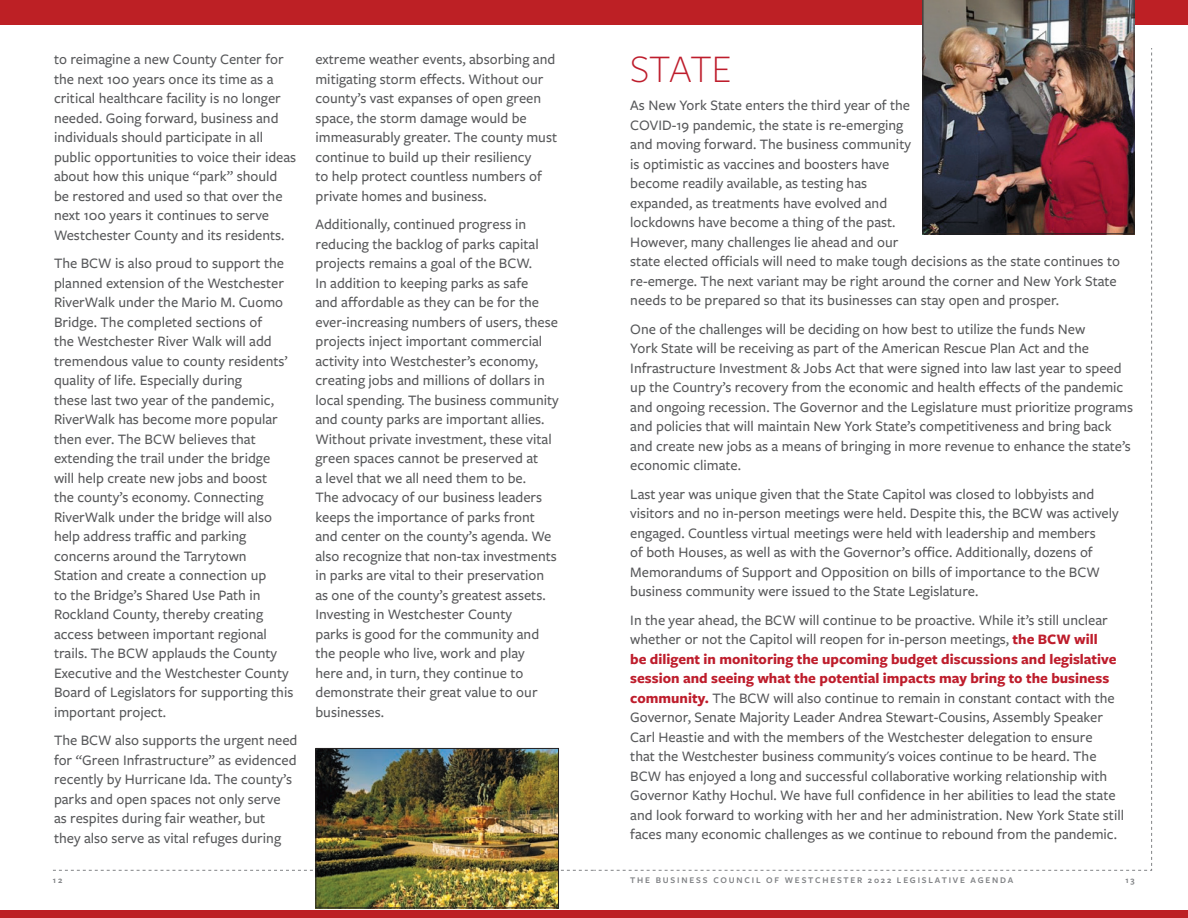
<style>
.page{position:relative;width:1188px;height:918px;background:#fff}
.page>*{position:absolute;margin:0;border:0;box-sizing:border-box;transform-origin:0 0}
.t1{font:300 40.5px "Freight Sans Pro";letter-spacing:-.03em;color:#be1d2c}
.t2{font:500 15px/19.5px "Freight Sans Pro";color:#57585a}
.t3{font:600 9px "Freight Sans Pro";letter-spacing:.2em;color:#808285}
.s1{font-weight:700;color:#be1d2c}
</style>
<div class="page">
<div style="left:0;top:910px;width:1188px;height:8px;background:#bd2025"></div>
<div style="left:0;top:0;width:1188px;height:25px;background:#bd2025"></div>
<img style="left:317px;top:750px;width:240px;height:156px">
<div style="left:315px;top:748px;width:244px;height:160px;border:1px solid #231f20"></div>
<img style="left:922px;top:0;width:212px;height:234px">
<p class="t2" style="left:54px;top:49px;width:244px">to reimagine a new County Center for the next 100 years once its time as a critical healthcare facility is no longer needed. Going forward, business and individuals should participate in all public opportunities to voice their ideas about how this unique “park” should<br>be restored and used so that over the next 100 years it continues to serve Westchester County and its residents.</p>
<p class="t2" style="left:54px;top:253px;width:241px">The BCW is also proud to support the planned extension of the Westchester RiverWalk under the Mario M. Cuomo Bridge. The completed sections of<br>the Westchester River Walk will add tremendous value to county residents’ quality of life. Especially during<br>these last two year of the pandemic, RiverWalk has become more popular then ever. The BCW believes that extending the trail under the bridge will help create new jobs and boost<br>the county’s economy. Connecting RiverWalk under the bridge will also help address traffic and parking concerns around the Tarrytown Station and create a connection up<br>to the Bridge’s Shared Use Path in Rockland County, thereby creating access between important regional trails. The BCW applauds the County Executive and the Westchester County Board of Legislators for supporting this important project.</p>
<p class="t2" style="left:54px;top:730px;width:245px">The BCW also supports the urgent need for “Green Infrastructure” as evidenced recently by Hurricane Ida. The county’s parks and open spaces not only serve<br>as respites during fair weather, but<br>they also serve as vital refuges during</p>
<p class="t2" style="left:315px;top:49px;width:243px">extreme weather events, absorbing and mitigating storm effects. Without our county’s vast expanses of open green space, the storm damage would be immeasurably greater. The county must continue to build up their resiliency<br>to help protect countless numbers of private homes and business.</p>
<p class="t2" style="left:315px;top:214px;width:245px">Additionally, continued progress in reducing the backlog of parks capital projects remains a goal of the BCW.<br>In addition to keeping parks as safe<br>and affordable as they can be for the ever-increasing numbers of users, these projects inject important commercial activity into Westchester’s economy, creating jobs and millions of dollars in local spending. The business community and county parks are important allies.<br>Without private investment, these vital green spaces cannot be preserved at<br>a level that we all need them to be.<br>The advocacy of our business leaders keeps the importance of parks front and center on the county’s agenda. We also recognize that non-tax investments in parks are vital to their preservation as one of the county’s greatest assets.<br>Investing in Westchester County<br>parks is good for the community and the people who live, work and play<br>here and, in turn, they continue to demonstrate their great value to our businesses.</p>
<h1 class="t1" style="left:630px;top:42px;width:103px">STATE</h1>
<p class="t2" style="left:630px;top:95px;width:491px">As New York State enters the third year of the<br>COVID-19 pandemic, the state is re-emerging<br>and moving forward. The business community<br>is optimistic as vaccines and boosters have<br>become readily available, as testing has<br>expanded, as treatments have evolved and<br>lockdowns have become a thing of the past.<br>However, many challenges lie ahead and our<br>state elected officials will need to make tough decisions as the state continues to re-emerge. The next variant may be right around the corner and New York State needs to be prepared so that its businesses can stay open and prosper.</p>
<p class="t2" style="left:630px;top:319px;width:504px">One of the challenges will be deciding on how best to utilize the funds New<br>York State will be receiving as part of the American Rescue Plan Act and the Infrastructure Investment &amp; Jobs Act that were signed into law last year to speed up the Country’s recovery from the economic and health effects of the pandemic and ongoing recession. The Governor and the Legislature must prioritize programs and policies that will maintain New York State’s competitiveness and bring back and create new jobs as a means of bringing in more revenue to enhance the state’s economic climate.</p>
<p class="t2" style="left:630px;top:484px;width:490px">Last year was unique given that the State Capitol was closed to lobbyists and visitors and no in-person meetings were held. Despite this, the BCW was actively engaged. Countless virtual meetings were held with leadership and members<br>of both Houses, as well as with the Governor’s office. Additionally, dozens of Memorandums of Support and Opposition on bills of importance to the BCW business community were issued to the State Legislature.</p>
<p class="t2" style="left:630px;top:610px;width:495px">In the year ahead, the BCW will continue to be proactive. While it’s still unclear whether or not the Capitol will reopen for in-person meetings, <span class="s1">the BCW will<br>be diligent in monitoring the upcoming budget discussions and legislative session and seeing what the potential impacts may bring to the business community.</span> The BCW will also continue to remain in constant contact with the Governor, Senate Majority Leader Andrea Stewart-Cousins, Assembly Speaker Carl Heastie and with the members of the Westchester delegation to ensure<br>that the Westchester business community's voices continue to be heard. The BCW has enjoyed a long and successful collaborative working relationship with Governor Kathy Hochul. We have full confidence in her abilities to lead the state and look forward to working with her and her administration. New York State still faces many economic challenges as we continue to rebound from the pandemic.</p>
<p class="t3" style="left:53px;top:874px;width:11px">12</p>
<p class="t3" style="left:630px;top:874px;width:385px">THE BUSINESS COUNCIL OF WESTCHESTER 2022 LEGISLATIVE AGENDA</p>
<p class="t3" style="left:1126px;top:874px;width:11px">13</p>
</div>
